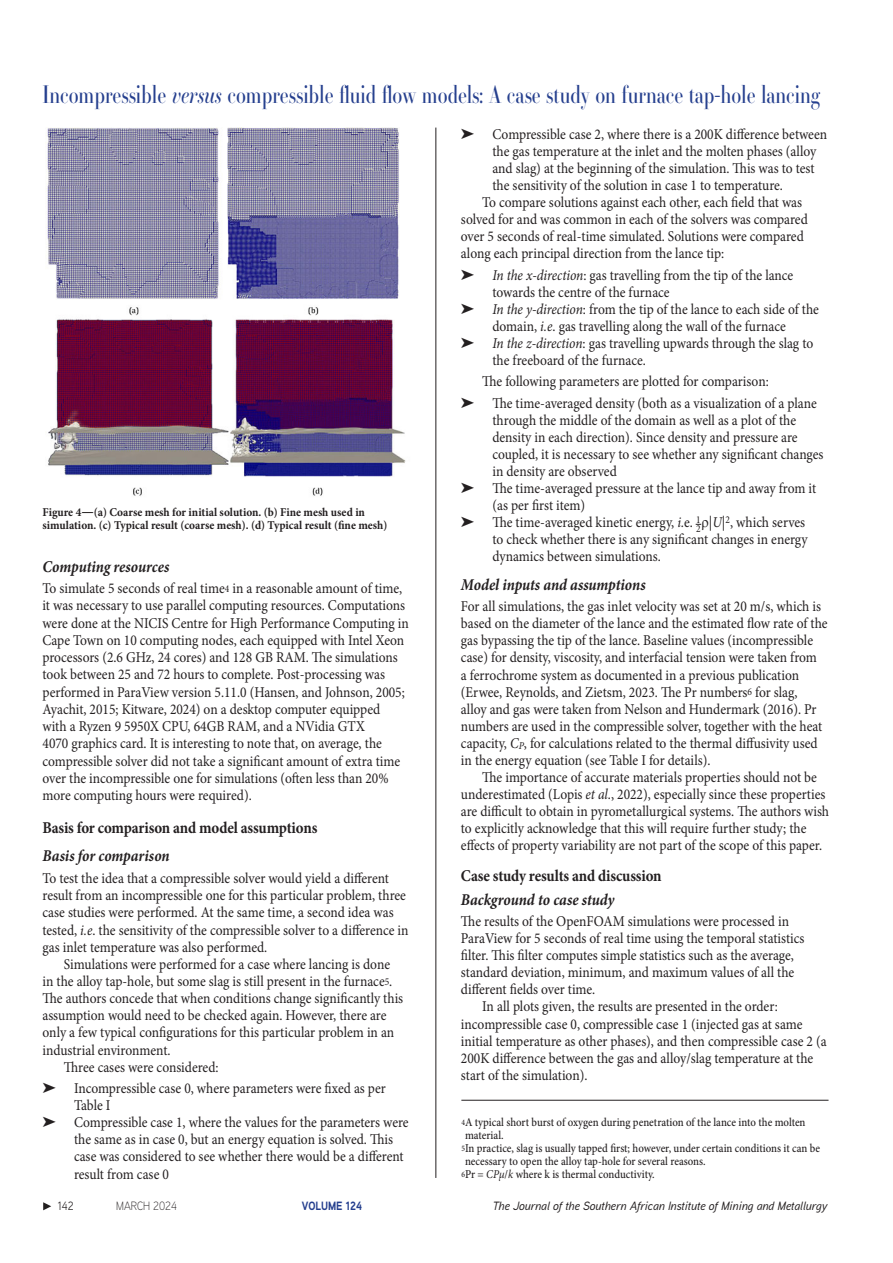
<style>
.page{position:relative;width:893px;height:1263px;background:#fff}
.page>*{position:absolute;margin:0;border:0;box-sizing:border-box;transform-origin:0 0}
.t1{font:24px "Essonnes Headline";color:#253f8e;scale:.8 1}
._2nd_Level_header{font:italic 700 16.5px "Minion Pro";letter-spacing:-.005em;color:#231f20;scale:.9 1}
._1st_Level_Header{font:700 16.5px "Minion Pro";letter-spacing:-.01em;color:#231f20;scale:.9 1}
.Body_Copy{font:15px/17.1px "Minion Pro";color:#231f20;scale:.9 1}
._1st_Para{font:15px/17.2px "Minion Pro";color:#231f20;scale:.9 1}
.Table_text{font:500 12px/12.9px "Minion Pro";letter-spacing:-.005em;color:#231f20;scale:.9 1}
.Figure_captions{font:700 12px/13.5px "Minion Pro";color:#231f20;scale:.94 1}
.t2{font:italic 500 12px "Aaux Next";color:#231f20}
.t3{font:300 12px "Aaux Next";color:#231f20;scale:.9 1}
.t4{font:700 12px "Aaux Next";color:#253f8e;scale:.9 1}
.t5{font:12px "Aaux Next";color:#231f20;scale:.9 1}
.s1{font-style:italic}
.s2{font-size:15px}
.s3{font-size:10.5px}
.s4{font-size:8.4px}
.s5{font-weight:400;font-style:italic}
</style>
<div class="page">
<svg style="left:43px;top:1202px;width:8px;height:8px"></svg>
<hr style="left:436px;top:128px;width:1px;height:1050px;background:#231f20">
<img style="left:46px;top:128px;width:360px;height:368px">
<hr style="left:461px;top:1100px;width:367px;height:1px;background:#231f20">
<h1 class="t1" style="left:43px;top:78px;width:973px">Incompressible <span class="s1">versus</span> compressible fluid flow models: A case study on furnace tap-hole lancing</h1>
<p class="Figure_captions" style="left:43px;top:505px;width:368px">Figure 4<span class="s2">—</span>(a) Coarse mesh for initial solution. (b) Fine mesh used in simulation. (c) Typical result (coarse mesh). (d) Typical result (fine mesh)</p>
<p class="_2nd_Level_header" style="left:43px;top:555px;width:142px">Computing resources</p>
<p class="_1st_Para" style="left:43px;top:580px;width:409px">To simulate 5 seconds of real time<span class="s3">4</span> in a reasonable amount of time, it was necessary to use parallel computing resources. Computations were done at the NICIS Centre for High Performance Computing in Cape Town on 10 computing nodes, each equipped with Intel Xeon processors (2.6 GHz, 24 cores) and 128 GB RAM. The simulations took between 25 and 72 hours to complete. Post-processing was performed in ParaView version 5.11.0 (Hansen, and Johnson, 2005; Ayachit, 2015; Kitware, 2024) on a desktop computer equipped<br>with a Ryzen 9 5950X CPU, 64GB RAM, and a NVidia GTX<br>4070 graphics card. It is interesting to note that, on average, the compressible solver did not take a significant amount of extra time over the incompressible one for simulations (often less than 20% more computing hours were required).</p>
<p class="_1st_Level_Header" style="left:43px;top:816px;width:307px">Basis for comparison and model assumptions</p>
<p class="_2nd_Level_header" style="left:43px;top:844px;width:143px">Basis for comparison</p>
<p class="_1st_Para" style="left:43px;top:870px;width:408px">To test the idea that a compressible solver would yield a different result from an incompressible one for this particular problem, three case studies were performed. At the same time, a second idea was tested, <span class="s1">i.e</span>. the sensitivity of the compressible solver to a difference in gas inlet temperature was also performed.</p>
<p class="Body_Copy" style="left:43px;top:956px;width:402px;text-indent:21px">Simulations were performed for a case where lancing is done in the alloy tap-hole, but some slag is still present in the furnace<span class="s3">5</span>.<br>The authors concede that when conditions change significantly this assumption would need to be checked again. However, there are only a few typical configurations for this particular problem in an industrial environment.</p>
<p class="Body_Copy" style="left:64px;top:1058px;width:174px">Three cases were considered:</p>
<p class="Body_Copy" style="left:74px;top:1080px;width:348px;text-indent:-32px">➤ Incompressible case 0, where parameters were fixed as per<br>Table I</p>
<p class="Body_Copy" style="left:74px;top:1114px;width:373px;text-indent:-32px">➤ Compressible case 1, where the values for the parameters were the same as in case 0, but an energy equation is solved. This case was considered to see whether there would be a different result from case 0</p>
<p class="Body_Copy" style="left:492px;top:126px;width:373px;text-indent:-32px">➤ Compressible case 2, where there is a 200K difference between the gas temperature at the inlet and the molten phases (alloy and slag) at the beginning of the simulation. This was to test the sensitivity of the solution in case 1 to temperature.</p>
<p class="Body_Copy" style="left:461px;top:194px;width:387px;text-indent:21px">To compare solutions against each other, each field that was solved for and was common in each of the solvers was compared over 5 seconds of real-time simulated. Solutions were compared along each principal direction from the lance tip:</p>
<p class="Body_Copy" style="left:492px;top:267px;width:336px;text-indent:-32px">➤ <span class="s1">In the x-direction</span>: gas travelling from the tip of the lance towards the centre of the furnace</p>
<p class="Body_Copy" style="left:461px;top:301px;width:399px;text-align:center">➤ <span class="s1">In the y-direction</span>: from the tip of the lance to each side of the domain, <span class="s1">i.e</span>. gas travelling along the wall of the furnace</p>
<p class="Body_Copy" style="left:492px;top:335px;width:358px;text-indent:-32px">➤ <span class="s1">In the z-direction</span>: gas travelling upwards through the slag to the freeboard of the furnace.</p>
<p class="Body_Copy" style="left:482px;top:373px;width:320px">The following parameters are plotted for comparison:</p>
<p class="Body_Copy" style="left:492px;top:394px;width:369px;text-indent:-32px">➤ The time-averaged density (both as a visualization of a plane through the middle of the domain as well as a plot of the density in each direction). Since density and pressure are coupled, it is necessary to see whether any significant changes in density are observed</p>
<p class="Body_Copy" style="left:492px;top:480px;width:361px;text-indent:-32px">➤ The time-averaged pressure at the lance tip and away from it (as per first item)</p>
<p class="Body_Copy" style="left:461px;top:514px;width:268px">➤ The time-averaged kinetic energy, <span class="s1">i.</span>e. <sup>1</sup></p>
<p class="Body_Copy" style="left:492px;top:514px;width:352px;text-indent:204px"><sub>2</sub> |<span class="s1">U</span>|<sup>2</sup>, which serves to check whether there is any significant changes in energy dynamics between simulations.</p>
<p class="_2nd_Level_header" style="left:461px;top:573px;width:207px">Model inputs and assumptions</p>
<p class="_1st_Para" style="left:461px;top:598px;width:409px">For all simulations, the gas inlet velocity was set at 20 m/s, which is based on the diameter of the lance and the estimated flow rate of the gas bypassing the tip of the lance. Baseline values (incompressible case) for density, viscosity, and interfacial tension were taken from<br>a ferrochrome system as documented in a previous publication (Erwee, Reynolds, and Zietsm, 2023. The Pr numbers<span class="s3">6</span> for slag,<br>alloy and gas were taken from Nelson and Hundermark (2016). Pr numbers are used in the compressible solver, together with the heat capacity, <span class="s1">C</span><sub>P</sub>, for calculations related to the thermal diffusivity used in the energy equation (see Table I for details).</p>
<p class="Body_Copy" style="left:461px;top:769px;width:411px;text-indent:21px">The importance of accurate materials properties should not be underestimated (Lopis <span class="s1">et al</span>., 2022), especially since these properties are difficult to obtain in pyrometallurgical systems. The authors wish to explicitly acknowledge that this will require further study; the effects of property variability are not part of the scope of this paper.</p>
<p class="_1st_Level_Header" style="left:461px;top:864px;width:224px">Case study results and discussion</p>
<p class="_2nd_Level_header" style="left:461px;top:888px;width:172px">Background to case study</p>
<p class="_1st_Para" style="left:461px;top:913px;width:383px">The results of the OpenFOAM simulations were processed in ParaView for 5 seconds of real time using the temporal statistics filter. This filter computes simple statistics such as the average, standard deviation, minimum, and maximum values of all the different fields over time.</p>
<p class="Body_Copy" style="left:461px;top:998px;width:408px;text-indent:21px">In all plots given, the results are presented in the order: incompressible case 0, compressible case 1 (injected gas at same initial temperature as other phases), and then compressible case 2 (a 200K difference between the gas and alloy/slag temperature at the start of the simulation).</p>
<p class="Table_text" style="left:465px;top:1116px;width:380px;text-indent:-4px"><span class="s4">4</span>A typical short burst of oxygen during penetration of the lance into the molten material.</p>
<p class="Table_text" style="left:465px;top:1142px;width:396px;text-indent:-4px"><span class="s4">5</span>In practice, slag is usually tapped first; however, under certain conditions it can be necessary to open the alloy tap-hole for several reasons.</p>
<p class="Table_text" style="left:461px;top:1167px;width:216px"><span class="s4">6</span>Pr = <span class="s5">CPµ</span>/<span class="s5">k</span> where k is thermal conductivity.</p>
<p class="t5" style="left:58px;top:1197px;width:19px">142</p>
<p class="t3" style="left:116px;top:1197px;width:69px">MARCH 2024</p>
<p class="t4" style="left:302px;top:1197px;width:69px">VOLUME 124</p>
<p class="t2" style="left:493px;top:1197px;width:336px">The Journal of the Southern African Institute of Mining and Metallurgy</p>
</div>
